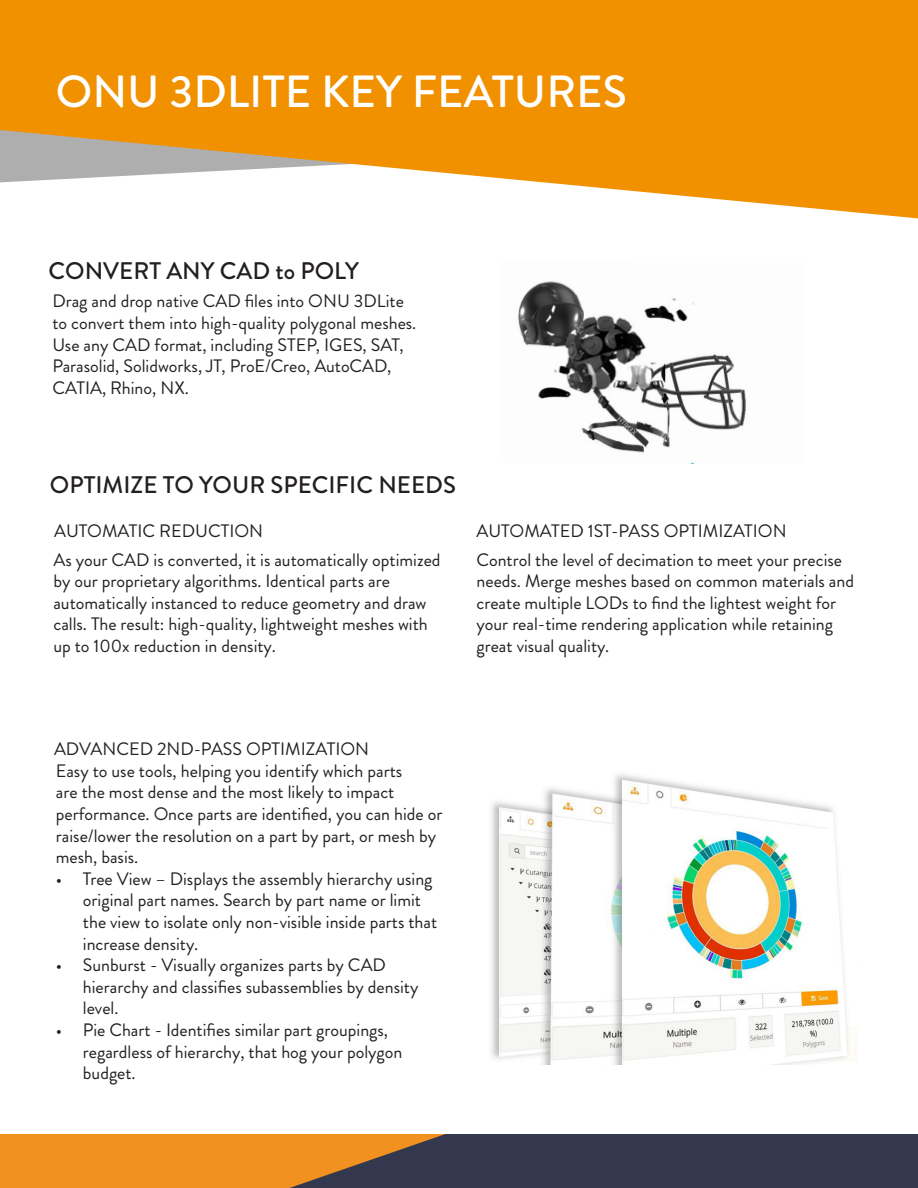
<style>
.page{position:relative;width:918px;height:1188px;background:#fff}
.page>*{position:absolute;margin:0;border:0;box-sizing:border-box;transform-origin:0 0}
.t1{font:500 45px "Brandon Grotesque";color:#fff}
.t2{font:500 24px "Brandon Grotesque";color:#231f20}
.t3{font:18px/21.6px "Brandon Grotesque";color:#231f20}
</style>
<div class="page">
<img style="left:518px;top:281px;width:228px;height:183px">
<svg style="left:0;top:0;width:918px;height:218px;fill:#f19100"></svg>
<img style="left:491px;top:774px;width:359px;height:291px">
<div style="left:0;top:1134px;width:918px;height:54px;background:#f09120"></div>
<svg style="left:289px;top:1134px;width:629px;height:54px;background:#4b4348"></svg>
<p class="t1" style="left:56px;top:61px;width:572px">ONU 3DLITE KEY FEATURES</p>
<p class="t2" style="left:49px;top:254px;width:312px">CONVERT ANY CAD to POLY</p>
<p class="t3" style="left:52px;top:291px;width:365px">Drag and drop native CAD files into ONU 3DLite to convert them into high-quality polygonal meshes.<br>Use any CAD format, including STEP, IGES, SAT, Parasolid, Solidworks, JT, ProE/Creo, AutoCAD, CATIA, Rhino, NX.</p>
<p class="t2" style="left:50px;top:468px;width:408px">OPTIMIZE TO YOUR SPECIFIC NEEDS</p>
<p class="t3" style="left:54px;top:520px;width:211px">AUTOMATIC REDUCTION</p>
<p class="t3" style="left:477px;top:520px;width:312px">AUTOMATED 1ST-PASS OPTIMIZATION</p>
<p class="t3" style="left:53px;top:549px;width:389px">As your CAD is converted, it is automatically optimized by our proprietary algorithms. Identical parts are automatically instanced to reduce geometry and draw calls. The result: high-quality, lightweight meshes with up to 100x reduction in density.</p>
<p class="t3" style="left:477px;top:549px;width:379px">Control the level of decimation to meet your precise needs. Merge meshes based on common materials and create multiple LODs to find the lightest weight for your real-time rendering application while retaining great visual quality.</p>
<p class="t3" style="left:54px;top:738px;width:317px">ADVANCED 2ND-PASS OPTIMIZATION</p>
<p class="t3" style="left:56px;top:760px;width:388px">Easy to use tools, helping you identify which parts<br>are the most dense and the most likely to impact performance. Once parts are identified, you can hide or raise/lower the resolution on a part by part, or mesh by mesh, basis.</p>
<p class="t3" style="left:83px;top:868px;width:356px;text-indent:-27px">• Tree View – Displays the assembly hierarchy using original part names. Search by part name or limit the view to isolate only non-visible inside parts that increase density.</p>
<p class="t3" style="left:83px;top:954px;width:337px;text-indent:-27px">• Sunburst - Visually organizes parts by CAD hierarchy and classifies subassemblies by density level.</p>
<p class="t3" style="left:83px;top:1019px;width:321px;text-indent:-27px">• Pie Chart - Identifies similar part groupings, regardless of hierarchy, that hog your polygon budget.</p>
</div>
